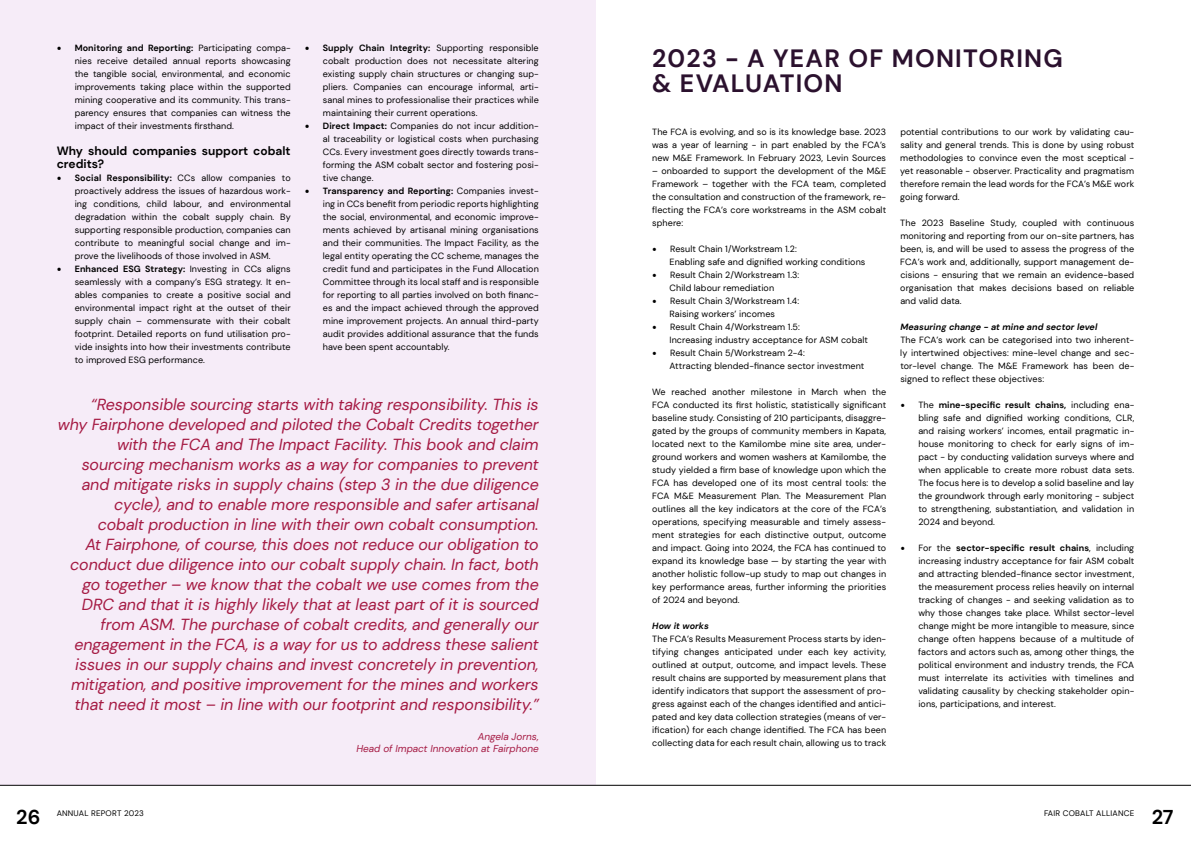
<style>
.page{position:relative;width:1191px;height:842px;background:#fff}
.page>*{position:absolute;margin:0;border:0;box-sizing:border-box;transform-origin:0 0}
.t1{font:700 25px/25px "DM Sans";letter-spacing:.05em;color:#2b112e}
.t2{font:700 20px "DM Sans";color:#000}
.t3{font:italic 16px/20px "DM Sans";letter-spacing:-.005em;color:#a51a43;text-align:right}
.t4{font:700 12px/13px "DM Sans";color:#000}
.t5{font:italic 10px/12px "DM Sans";color:#a51a43;text-align:right}
.t6{font:9px/13px "DM Sans";letter-spacing:.01em;color:#000;text-align:justify}
.t7{font:italic 700 9px "DM Sans";letter-spacing:.01em;color:#000}
.t8{font:8px "DM Sans";letter-spacing:.025em;color:#000}
.s1{font-family:"Minion Pro";font-weight:700;font-size:12px}
.s2{font-weight:700}
.s3{font-family:"Minion Pro";font-size:12px}
</style>
<div class="page">
<hr style="left:0;top:785px;width:1191px;height:1px;background:#000">
<div style="left:0;top:0;width:595px;height:785px;background:#f6ecf8"></div>
<p class="t6" style="left:75px;top:42px;width:217px;text-indent:-18px"><span class="s1">•</span> <span class="s2">Monitoring and Reporting:</span> Participating compa&shy;nies receive detailed annual reports showcasing the tangible social, environmental, and economic improvements taking place within the supported mining cooperative and its community. This trans&shy;parency ensures that companies can witness the impact of their investments firsthand.</p>
<h3 class="t4" style="left:57px;top:145px;width:235px">Why should companies support cobalt credits?</h3>
<p class="t6" style="left:75px;top:172px;width:217px;text-indent:-18px"><span class="s1">•</span> <span class="s2">Social Responsibility:</span> CCs allow companies to proactively address the issues of hazardous work&shy;ing conditions, child labour, and environmental degradation within the cobalt supply chain. By supporting responsible production, companies can contribute to meaningful social change and im&shy;prove the livelihoods of those involved in ASM.</p>
<p class="t6" style="left:75px;top:263px;width:217px;text-indent:-18px"><span class="s1">•</span> <span class="s2">Enhanced ESG Strategy:</span> Investing in CCs aligns seamlessly with a company’s ESG strategy. It en&shy;ables companies to create a positive social and environmental impact right at the outset of their supply chain – commensurate with their cobalt footprint. Detailed reports on fund utilisation pro&shy;vide insights into how their investments contribute to improved ESG performance.</p>
<p class="t6" style="left:323px;top:42px;width:217px;text-indent:-18px"><span class="s1">•</span> <span class="s2">Supply Chain Integrity:</span> Supporting responsible cobalt production does not necessitate altering existing supply chain structures or changing sup&shy;pliers. Companies can encourage informal, arti&shy;sanal mines to professionalise their practices while maintaining their current operations.</p>
<p class="t6" style="left:323px;top:120px;width:217px;text-indent:-18px"><span class="s1">•</span> <span class="s2">Direct Impact:</span> Companies do not incur addition&shy;al traceability or logistical costs when purchasing CCs. Every investment goes directly towards trans&shy;forming the ASM cobalt sector and fostering posi&shy;tive change.</p>
<p class="t6" style="left:323px;top:185px;width:217px;text-indent:-18px"><span class="s1">•</span> <span class="s2">Transparency and Reporting:</span> Companies invest&shy;ing in CCs benefit from periodic reports highlighting the social, environmental, and economic improve&shy;ments achieved by artisanal mining organisations and their communities. The Impact Facility, as the legal entity operating the CC scheme, manages the credit fund and participates in the Fund Allocation Committee through its local staff and is responsible for reporting to all parties involved on both financ&shy;es and the impact achieved through the approved mine improvement projects. An annual third-party audit provides additional assurance that the funds have been spent accountably.</p>
<p class="t3" style="left:58px;top:395px;width:482px">“Responsible sourcing starts with taking responsibility. This is why Fairphone developed and piloted the Cobalt Credits together with the FCA and The Impact Facility. This book and claim sourcing mechanism works as a way for companies to prevent and mitigate risks in supply chains (step 3 in the due diligence cycle), and to enable more responsible and safer artisanal<br>cobalt production in line with their own cobalt consumption.<br>At Fairphone, of course, this does not reduce our obligation to conduct due diligence into our cobalt supply chain. In fact, both go together – we know that the cobalt we use comes from the DRC and that it is highly likely that at least part of it is sourced from ASM. The purchase of cobalt credits, and generally our engagement in the FCA, is a way for us to address these salient issues in our supply chains and invest concretely in prevention, mitigation, and positive improvement for the mines and workers that need it most – in line with our footprint and responsibility.”</p>
<p class="t5" style="left:356px;top:731px;width:184px">Angela Jorns,<br>Head of Impact Innovation at Fairphone</p>
<h1 class="t1" style="left:652px;top:46px;width:412px">2023 - A YEAR OF MONITORING &amp; EVALUATION</h1>
<p class="t6" style="left:900px;top:125px;width:235px">potential contributions to our work by validating cau&shy;sality and general trends. This is done by using robust methodologies to convince even the most sceptical - yet reasonable - observer. Practicality and pragmatism therefore remain the lead words for the FCA’s M&amp;E work going forward.</p>
<p class="t6" style="left:900px;top:216px;width:235px">The 2023 Baseline Study, coupled with continuous monitoring and reporting from our on-site partners, has been, is, and will be used to assess the progress of the FCA’s work and, additionally, support management de&shy;cisions - ensuring that we remain an evidence-based organisation that makes decisions based on reliable and valid data.</p>
<p class="t7" style="left:900px;top:321px;width:199px">Measuring change - at mine and sector level</p>
<p class="t6" style="left:900px;top:333px;width:235px">The FCA’s work can be categorised into two inherent&shy;ly intertwined objectives: mine-level change and sec&shy;tor-level change. The M&amp;E Framework has been de&shy;signed to reflect these objectives:</p>
<p class="t6" style="left:918px;top:398px;width:217px;text-indent:-18px"><span class="s3">•</span> The <span class="s2">mine-specific result chains,</span> including ena&shy;bling safe and dignified working conditions, CLR, and raising workers’ incomes, entail pragmatic in&shy;house monitoring to check for early signs of im&shy;pact - by conducting validation surveys where and when applicable to create more robust data sets.<br>The focus here is to develop a solid baseline and lay the groundwork through early monitoring - subject to strengthening, substantiation, and validation in 2024 and beyond.</p>
<p class="t6" style="left:918px;top:541px;width:217px;text-indent:-18px"><span class="s3">•</span> For the <span class="s2">sector-specific result chains</span>, including increasing industry acceptance for fair ASM cobalt and attracting blended-finance sector investment, the measurement process relies heavily on internal tracking of changes - and seeking validation as to why those changes take place. Whilst sector-level change might be more intangible to measure, since change often happens because of a multitude of factors and actors such as, among other things, the political environment and industry trends, the FCA must interrelate its activities with timelines and validating causality by checking stakeholder opin&shy;ions, participations, and interest.</p>
<p class="t6" style="left:652px;top:125px;width:235px">The FCA is evolving, and so is its knowledge base. 2023 was a year of learning - in part enabled by the FCA’s new M&amp;E Framework. In February 2023, Levin Sources</p>
<p class="t6" style="left:652px;top:164px;width:235px">– onboarded to support the development of the M&amp;E Framework – together with the FCA team, completed the consultation and construction of the framework, re&shy;flecting the FCA’s core workstreams in the ASM cobalt sphere:</p>
<p class="t6" style="left:669px;top:242px;width:197px;text-indent:-17px"><span class="s3">•</span> Result Chain 1/Workstream 1.2:<br>Enabling safe and dignified working conditions</p>
<p class="t6" style="left:669px;top:268px;width:131px;text-indent:-17px"><span class="s3">•</span> Result Chain 2/Workstream 1.3:<br>Child labour remediation</p>
<p class="t6" style="left:669px;top:294px;width:131px;text-indent:-17px"><span class="s3">•</span> Result Chain 3/Workstream 1.4:<br>Raising workers’ incomes</p>
<p class="t6" style="left:669px;top:320px;width:200px;text-indent:-17px"><span class="s3">•</span> Result Chain 4/Workstream 1.5:<br>Increasing industry acceptance for ASM cobalt</p>
<p class="t6" style="left:669px;top:346px;width:196px;text-indent:-17px"><span class="s3">•</span> Result Chain 5/Workstream 2-4:<br>Attracting blended-finance sector investment</p>
<p class="t6" style="left:652px;top:385px;width:235px">We reached another milestone in March when the FCA conducted its first holistic, statistically significant baseline study. Consisting of 210 participants, disaggre&shy;gated by the groups of community members in Kapata, located next to the Kamilombe mine site area, under&shy;ground workers and women washers at Kamilombe, the study yielded a firm base of knowledge upon which the FCA has developed one of its most central tools: the FCA M&amp;E Measurement Plan. The Measurement Plan outlines all the key indicators at the core of the FCA’s operations, specifying measurable and timely assess&shy;ment strategies for each distinctive output, outcome and impact. Going into 2024, the FCA has continued to expand its knowledge base — by starting the year with another holistic follow-up study to map out changes in key performance areas, further informing the priorities of 2024 and beyond.</p>
<p class="t7" style="left:652px;top:620px;width:58px">How it works</p>
<p class="t6" style="left:652px;top:632px;width:235px">The FCA’s Results Measurement Process starts by iden&shy;tifying changes anticipated under each key activity, outlined at output, outcome, and impact levels. These result chains are supported by measurement plans that identify indicators that support the assessment of pro&shy;gress against each of the changes identified and antici&shy;pated and key data collection strategies (means of ver&shy;ification) for each change identified. The FCA has been collecting data for each result chain, allowing us to track</p>
<h2 class="t2" style="left:16px;top:804px;width:26px">26</h2>
<h2 class="t2" style="left:1151px;top:804px;width:23px">27</h2>
<p class="t8" style="left:57px;top:808px;width:89px">ANNUAL REPORT 2023</p>
<p class="t8" style="left:1044px;top:808px;width:92px">FAIR COBALT ALLIANCE</p>
</div>
